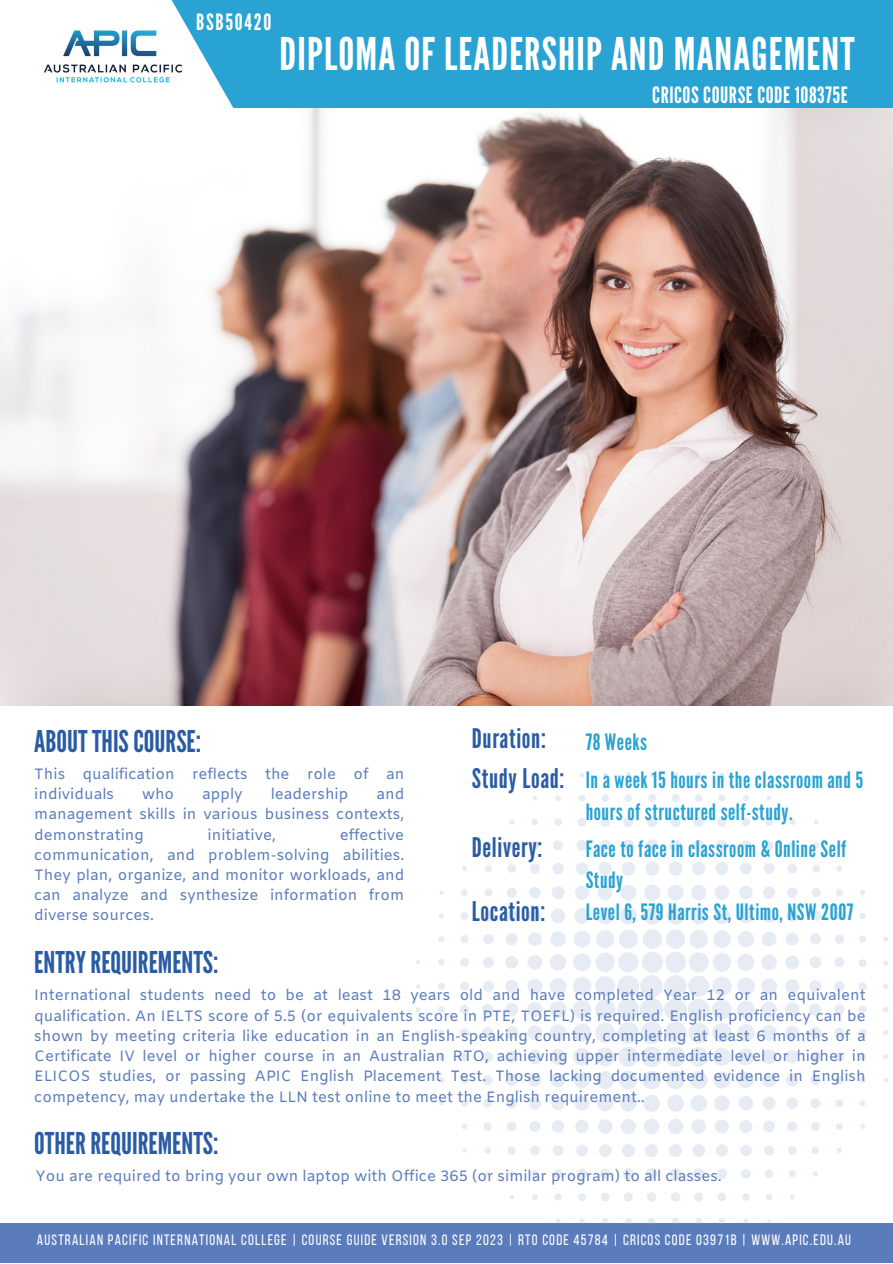
<style>
.page{position:relative;width:893px;height:1264px;background:#fff}
.page>*{position:absolute;margin:0;border:0;box-sizing:border-box;transform-origin:0 0}
.t1{font:45px "League Gothic";letter-spacing:.025em;color:#fff}
.t2{font:30px "League Gothic";color:#2a5ca4}
.t3{font:27px "League Gothic";letter-spacing:.025em;color:#2a5ca4}
.t4{font:22.5px/31.5px "League Gothic";letter-spacing:.025em;color:#29a3d3}
.t5{font:22.5px "League Gothic";letter-spacing:.025em;color:#fff}
.t6{font:22.5px "League Gothic";letter-spacing:.075em;color:#fff}
.t7{font:15px/20.2px "Amiko";color:#5a7cbc;text-align:justify}
.t8{font:15px "Bebas Neue";letter-spacing:.08em;color:#fff}
</style>
<div class="page">
<div style="left:0;top:1223px;width:892px;height:39px;background:#5a7cbc"></div>
<img style="left:44px;top:30px;width:124px;height:53px">
<div style="left:235px;top:0;width:657px;height:110px;background:#29a3d3"></div>
<svg style="left:416px;top:772px;width:472px;height:474px"></svg>
<svg style="left:168px;top:0;width:67px;height:108px"></svg>
<img style="left:0;top:108px;width:892px;height:597px">
<p class="t6" style="left:196px;top:9px;width:77px">BSB50420</p>
<p class="t1" style="left:279px;top:28px;width:576px">DIPLOMA OF LEADERSHIP AND MANAGEMENT</p>
<p class="t5" style="left:652px;top:82px;width:197px">CRICOS COURSE CODE 108375E</p>
<p class="t2" style="left:34px;top:723px;width:168px">ABOUT THIS COURSE:</p>
<p class="t7" style="left:34px;top:764px;width:371px">This qualification reflects the role of an individuals</p>
<p class="t7" style="left:142px;top:785px;width:34px">who</p>
<p class="t7" style="left:202px;top:785px;width:42px">apply</p>
<p class="t7" style="left:271px;top:785px;width:79px">leadership</p>
<p class="t7" style="left:34px;top:785px;width:371px;text-indent:342px">and management skills in various business contexts, demonstrating</p>
<p class="t7" style="left:34px;top:825px;width:371px;text-indent:305px">effective communication, and problem-solving abilities.<br>They plan, organize, and monitor workloads, and can analyze and synthesize information from diverse sources.</p>
<p class="t7" style="left:207px;top:825px;width:70px">initiative,</p>
<p class="t3" style="left:472px;top:723px;width:75px">Duration:</p>
<p class="t4" style="left:585px;top:727px;width:63px">78 Weeks</p>
<p class="t3" style="left:472px;top:763px;width:94px">Study Load:</p>
<p class="t4" style="left:585px;top:764px;width:279px">In a week 15 hours in the classroom and 5 hours of structured self-study.</p>
<p class="t4" style="left:585px;top:833px;width:262px">Face to face in classroom &amp; Online Self<br>Study</p>
<p class="t4" style="left:585px;top:897px;width:269px">Level 6, 579 Harris St, Ultimo, NSW 2007</p>
<p class="t3" style="left:472px;top:832px;width:72px">Delivery:</p>
<p class="t3" style="left:472px;top:895px;width:75px">Location:</p>
<p class="t2" style="left:34px;top:945px;width:186px">ENTRY REQUIREMENTS:</p>
<p class="t7" style="left:34px;top:986px;width:832px">International students need to be at least 18 years old and have completed Year 12 or an equivalent qualification. An IELTS score of 5.5 (or equivalents score in PTE, TOEFL) is required. English proficiency can be shown by meeting criteria like education in an English-speaking country, completing at least 6 months of a Certificate IV level or higher course in an Australian RTO, achieving upper intermediate level or higher in ELICOS studies, or passing APIC English Placement Test. Those lacking documented evidence in English competency, may undertake the LLN test online to meet the English requirement..</p>
<p class="t2" style="left:34px;top:1126px;width:186px">OTHER REQUIREMENTS:</p>
<p class="t7" style="left:36px;top:1167px;width:687px">You are required to bring your own laptop with Office 365 (or similar program) to all classes.</p>
<p class="t8" style="left:37px;top:1233px;width:815px">AUSTRALIAN PACIFIC INTERNATIONAL COLLEGE | COURSE GUIDE VERSION 3.0 SEP 2023 | RTO CODE 45784 | CRICOS CODE 03971B | WWW.APIC.EDU.AU</p>
</div>
